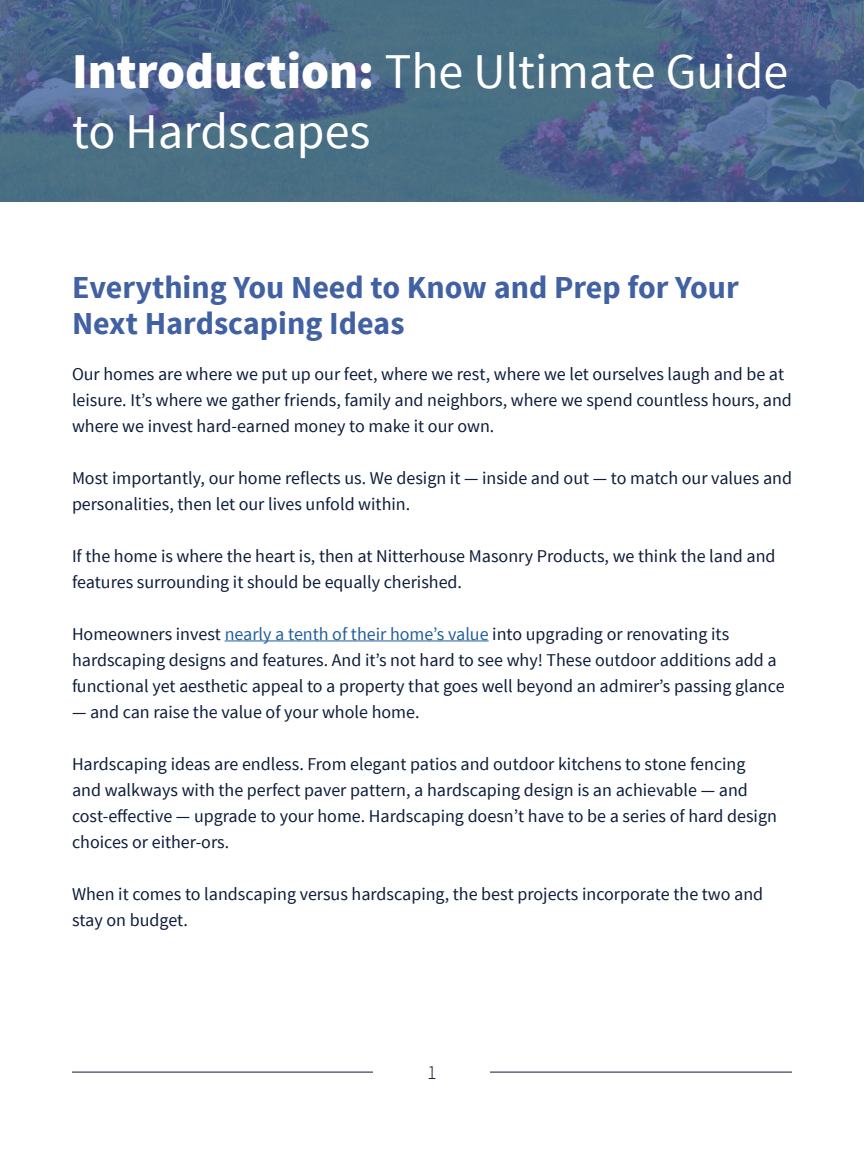
<style>
.page{position:relative;width:864px;height:1152px;background:#fff}
.page>*{position:absolute;margin:0;border:0;box-sizing:border-box;transform-origin:0 0}
.t1{font:50px/60px "Source Sans Pro";color:#fff}
.t2{font:700 32px/36px "Source Sans Pro";color:#4261a3}
.t3{font:300 20px "Source Sans Pro";color:#0e1c39}
.t4{font:18px/26px "Source Sans Pro";color:#0e1c39}
.s1{font-weight:900}
.s2{color:#215e9e}
</style>
<div class="page">
<hr style="left:72px;top:1072px;width:720px;height:1px;background:#0d1b3a">
<div style="left:374px;top:1064px;width:116px;height:16px;background:#fff"></div>
<svg style="left:0;top:0;width:864px;height:201px;background:#4a6888"></svg>
<hr style="left:225px;top:641px;width:264px;height:1px;background:#215e9e">
<h1 class="t1" style="left:72px;top:43px;width:718px"><span class="s1">Introduction:</span> The Ultimate Guide to Hardscapes</h1>
<h2 class="t2" style="left:72px;top:270px;width:668px">Everything You Need to Know and Prep for Your<br>Next Hardscaping Ideas</h2>
<p class="t4" style="left:72px;top:361px;width:721px">Our homes are where we put up our feet, where we rest, where we let ourselves laugh and be at leisure. It’s where we gather friends, family and neighbors, where we spend countless hours, and where we invest hard-earned money to make it our own.</p>
<p class="t4" style="left:72px;top:465px;width:722px">Most importantly, our home reflects us. We design it — inside and out — to match our values and personalities, then let our lives unfold within.</p>
<p class="t4" style="left:72px;top:543px;width:705px">If the home is where the heart is, then at Nitterhouse Masonry Products, we think the land and features surrounding it should be equally cherished.</p>
<p class="t4" style="left:72px;top:621px;width:714px">Homeowners invest <span class="s2">nearly a tenth of their home’s value</span> into upgrading or renovating its hardscaping designs and features. And it’s not hard to see why! These outdoor additions add a functional yet aesthetic appeal to a property that goes well beyond an admirer’s passing glance</p>
<p class="t4" style="left:72px;top:699px;width:349px">— and can raise the value of your whole home.</p>
<p class="t4" style="left:72px;top:751px;width:706px">Hardscaping ideas are endless. From elegant patios and outdoor kitchens to stone fencing and walkways with the perfect paver pattern, a hardscaping design is an achievable — and cost-effective — upgrade to your home. Hardscaping doesn’t have to be a series of hard design choices or either-ors.</p>
<p class="t4" style="left:72px;top:881px;width:693px">When it comes to landscaping versus hardscaping, the best projects incorporate the two and stay on budget.</p>
<p class="t3" style="left:427px;top:1060px;width:11px">1</p>
</div>
